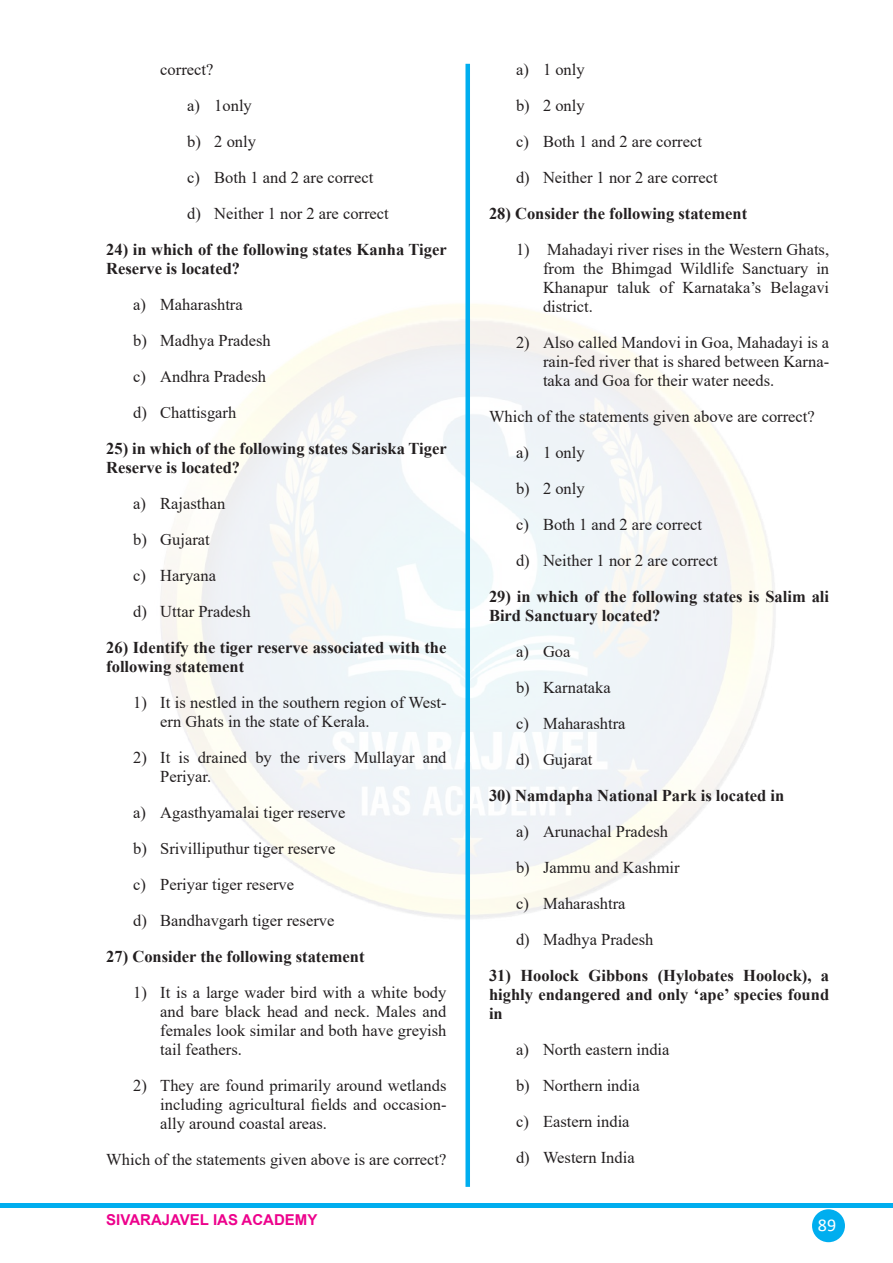
<style>
.page{position:relative;width:893px;height:1263px;background:#fff}
.page>*{position:absolute;margin:0;border:0;box-sizing:border-box;transform-origin:0 0}
.t1{font:18px "Calibri";color:#fff}
.t2{font:16.5px/36px "Times New Roman";color:#231f20}
.t3{font:700 16.5px/18.9px "Times New Roman";color:#231f20}
.t4{font:700 15px "Arial";color:#ed028c}
</style>
<div class="page">
<div style="left:812px;top:1209px;width:33px;height:33px;background:#00aeef;border-radius:50%"></div>
<hr style="left:0;top:1204px;width:893px;height:4px;background:#00aeef">
<div style="left:465px;top:64px;width:5px;height:1123px;background:#00aeef"></div>
<p class="t2" style="left:187px;top:51px;width:203px;text-indent:-27px">correct?<br>a) 1only<br>b) 2 only<br>c) Both 1 and 2 are correct d) Neither 1 nor 2 are correct</p>
<p class="t3" style="left:106px;top:240px;width:342px">24) in which of the following states Kanha Tiger<br>Reserve is located?</p>
<p class="t2" style="left:133px;top:286px;width:139px">a) Maharashtra<br>b) Madhya Pradesh c) Andhra Pradesh d) Chattisgarh</p>
<p class="t3" style="left:106px;top:439px;width:342px">25) in which of the following states Sariska Tiger<br>Reserve is located?</p>
<p class="t2" style="left:133px;top:485px;width:119px">a) Rajasthan<br>b) Gujarat<br>c) Haryana<br>d) Uttar Pradesh</p>
<p class="t3" style="left:106px;top:637px;width:342px">26) Identify the tiger reserve associated with the following statement</p>
<p class="t2" style="left:160px;top:692px;width:288px;line-height:19px;text-indent:-27px">1) It is nestled in the southern region of West&shy;ern Ghats in the state of Kerala.</p>
<p class="t2" style="left:160px;top:747px;width:288px;line-height:18.9px;text-indent:-27px">2) It is drained by the rivers Mullayar and<br>Periyar.</p>
<p class="t2" style="left:133px;top:794px;width:214px">a) Agasthyamalai tiger reserve b) Srivilliputhur tiger reserve c) Periyar tiger reserve<br>d) Bandhavgarh tiger reserve</p>
<p class="t3" style="left:106px;top:946px;width:260px">27) Consider the following statement</p>
<p class="t2" style="left:160px;top:982px;width:288px;line-height:18.9px;text-align:justify;text-indent:-27px">1) It is a large wader bird with a white body and bare black head and neck. Males and females look similar and both have greyish tail feathers.</p>
<p class="t2" style="left:160px;top:1075px;width:288px;line-height:18.9px;text-align:justify;text-indent:-27px">2) They are found primarily around wetlands including agricultural fields and occasion&shy;ally around coastal areas.</p>
<p class="t2" style="left:106px;top:1140px;width:342px">Which of the statements given above is are correct?</p>
<p class="t4" style="left:106px;top:1209px;width:213px">SIVARAJAVEL IAS ACADEMY</p>
<p class="t2" style="left:516px;top:51px;width:203px">a) 1 only<br>b) 2 only<br>c) Both 1 and 2 are correct d) Neither 1 nor 2 are correct</p>
<p class="t3" style="left:489px;top:204px;width:260px">28) Consider the following statement</p>
<p class="t2" style="left:543px;top:240px;width:288px;line-height:19px;text-align:justify;text-indent:-27px">1) Mahadayi river rises in the Western Ghats, from the Bhimgad Wildlife Sanctuary in Khanapur taluk of Karnataka’s Belagavi district.</p>
<p class="t2" style="left:543px;top:333px;width:288px;line-height:18.9px;text-align:justify;text-indent:-27px">2) Also called Mandovi in Goa, Mahadayi is a rain-fed river that is shared between Karna&shy;taka and Goa for their water needs.</p>
<p class="t2" style="left:516px;top:398px;width:300px;text-indent:-27px">Which of the statements given above are correct? a) 1 only<br>b) 2 only<br>c) Both 1 and 2 are correct<br>d) Neither 1 nor 2 are correct</p>
<p class="t3" style="left:489px;top:586px;width:342px">29) in which of the following states is Salim ali<br>Bird Sanctuary located?</p>
<p class="t2" style="left:516px;top:633px;width:111px">a) Goa<br>b) Karnataka c) Maharashtra d) Gujarat</p>
<p class="t3" style="left:489px;top:785px;width:297px">30) Namdapha National Park is located in</p>
<p class="t2" style="left:516px;top:813px;width:165px">a) Arunachal Pradesh b) Jammu and Kashmir c) Maharashtra<br>d) Madhya Pradesh</p>
<p class="t3" style="left:489px;top:965px;width:342px;text-align:justify">31) Hoolock Gibbons (Hylobates Hoolock), a highly endangered and only ‘ape’ species found in</p>
<p class="t2" style="left:516px;top:1031px;width:155px">a) North eastern india b) Northern india<br>c) Eastern india<br>d) Western India</p>
<p class="t1" style="left:818px;top:1212px;width:20px">89</p>
</div>
